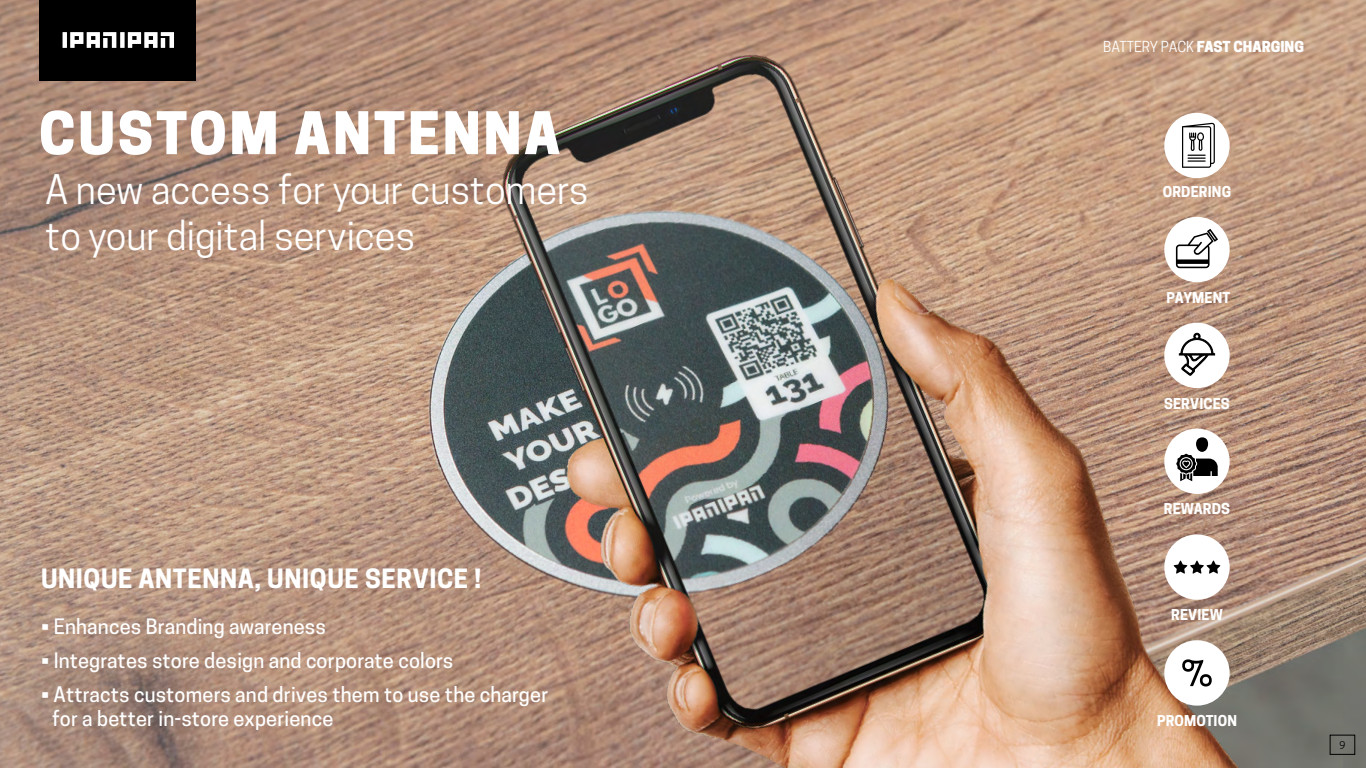
<style>
.page{position:relative;width:1366px;height:768px;background:#fff}
.page>*{position:absolute;margin:0;border:0;box-sizing:border-box;transform-origin:0 0}
.t1{font:800 55.1px "Cooper Hewitt";letter-spacing:.05em;color:#fff}
.t2{font:38px/45.6px "Cooper Hewitt";color:#fff}
.t3{font:700 25px "Cooper Hewitt";letter-spacing:.025em;color:#fff}
.t4{font:500 20px/24px "Cooper Hewitt";letter-spacing:.01em;color:#fff}
.t5{font:800 14.2px "Cooper Hewitt";color:#fff}
.t6{font:700 14.1px "Cooper Hewitt";letter-spacing:.01em;color:#fff}
.t7{font:10px "Cooper Hewitt";color:#000}
.s1{font-weight:400}
</style>
<div class="page">
<img style="left:0;top:0;width:1366px;height:768px">
<div style="left:39px;top:0;width:157px;height:81px;background:#000"></div>
<svg style="left:63px;top:32px;width:111px;height:16px"></svg>
<img style="left:391px;top:0;width:885px;height:768px">
<div style="left:1330px;top:735px;width:25px;height:19px;border:1px solid #000"></div>
<div style="left:1164px;top:217px;width:66px;height:65px;background:#fff;border-radius:50%"></div>
<svg style="left:1176px;top:229px;width:42px;height:39px"></svg>
<div style="left:1164px;top:429px;width:66px;height:65px;background:#fff;border-radius:50%"></div>
<svg style="left:1176px;top:437px;width:42px;height:44px"></svg>
<div style="left:1164px;top:323px;width:66px;height:65px;background:#fff;border-radius:50%"></div>
<svg style="left:1179px;top:333px;width:36px;height:42px"></svg>
<div style="left:1164px;top:113px;width:66px;height:65px;background:#fff;border-radius:50%"></div>
<svg style="left:1182px;top:123px;width:33px;height:45px"></svg>
<div style="left:1164px;top:534px;width:66px;height:66px;background:#fff;border-radius:50%"></div>
<svg style="left:1174px;top:560px;width:46px;height:14px"></svg>
<div style="left:1164px;top:640px;width:66px;height:66px;background:#fff;border-radius:50%"></div>
<svg style="left:1182px;top:659px;width:30px;height:28px"></svg>
<h1 class="t1" style="left:39px;top:101px;width:523px">CUSTOM ANTENNA</h1>
<h2 class="t2" style="left:45px;top:167px;width:545px">A new access for your customers to your digital services</h2>
<p class="t3" style="left:41px;top:564px;width:442px">UNIQUE ANTENNA, UNIQUE SERVICE !</p>
<p class="t4" style="left:41px;top:615px;width:287px">• Enhances Branding awareness</p>
<p class="t4" style="left:41px;top:649px;width:414px">• Integrates store design and corporate colors</p>
<p class="t4" style="left:52px;top:683px;width:498px;text-indent:-11px">• Attracts customers and drives them to use the charger for a better in-store experience</p>
<p class="t5" style="left:1103px;top:38px;width:202px"><span class="s1">BATTERY PACK</span> FAST CHARGING</p>
<p class="t6" style="left:1163px;top:183px;width:70px">ORDERING</p>
<p class="t6" style="left:1166px;top:289px;width:65px">PAYMENT</p>
<p class="t6" style="left:1164px;top:395px;width:67px">SERVICES</p>
<p class="t6" style="left:1164px;top:501px;width:68px">REWARDS</p>
<p class="t6" style="left:1171px;top:607px;width:53px">REVIEW</p>
<p class="t6" style="left:1157px;top:712px;width:81px">PROMOTION</p>
<p class="t7" style="left:1339px;top:739px;width:7px">9</p>
</div>
